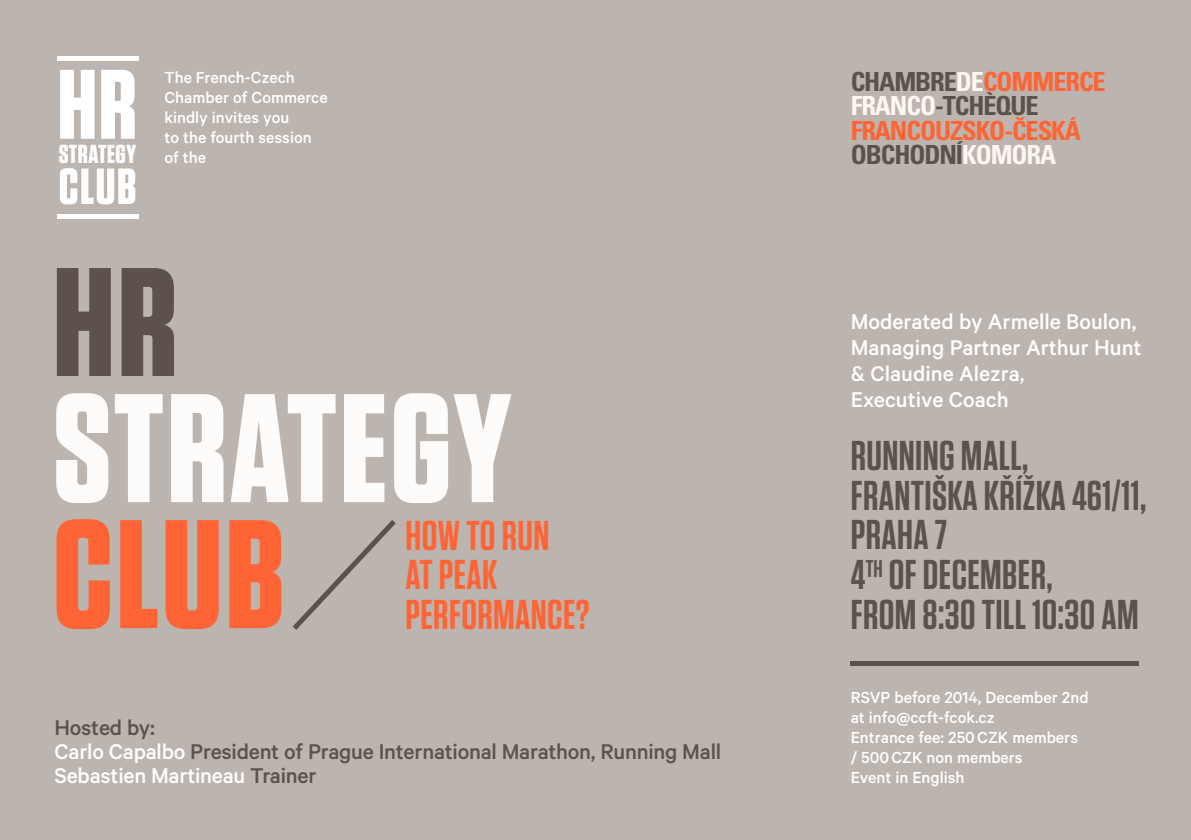
<style>
.page{position:relative;width:1191px;height:840px;background:#fff}
.page>*{position:absolute;margin:0;border:0;box-sizing:border-box;transform-origin:0 0}
.t1{font:700 154px "Tungsten";letter-spacing:.02em;color:#fefcfa}
.t2{font:700 154px "Tungsten";color:#ff6434}
.t3{font:700 154px "Tungsten";color:#5c514b}
.t4{font:700 50.6px "Tungsten";color:#fff}
.t5{font:600 41.6px/39.8px "Tungsten";letter-spacing:.01em;color:#5c514b}
.t6{font:600 41.6px/39.8px "Tungsten";letter-spacing:.01em;color:#ff6434}
.t7{font:700 condensed 26.4px/24.4px "Univers CE";letter-spacing:-.04em;color:#ff6434}
.t8{font:700 26px "Tungsten";letter-spacing:.02em;color:#fff}
.t9{font:500 24px/24px "Calibre";letter-spacing:-.01em;color:#5c514b}
.t10{font:500 24px/26px "Calibre";color:#fff}
.t11{font:500 18px/20px "Calibre";color:#fff}
.s1{font-family:"Calibre";font-weight:500;font-size:18px}
.s2{color:#fff}
.s3{color:#5c514b}
.s4{color:#fdf7f2}
</style>
<div class="page">
<div style="left:0;top:0;width:1191px;height:839px;background:#bcb4af"></div>
<div style="left:850px;top:660px;width:288px;height:5px;background:#5c514b"></div>
<svg style="left:101px;top:70px;width:34px;height:69px;background:#f4f3f2"></svg>
<hr style="left:57px;top:214px;width:81px;height:4px;background:#fff">
<hr style="left:57px;top:57px;width:81px;height:4px;background:#fff">
<svg style="left:292px;top:520px;width:104px;height:110px"></svg>
<svg style="left:60px;top:70px;width:35px;height:69px"></svg>
<p class="t11" style="left:164px;top:66px;width:165px">The French-Czech<br>Chamber of Commerce kindly invites you<br>to the fourth session</p>
<h3 class="t8" style="left:59px;top:140px;width:149px">STRATEGY <span class="s1">of the</span></h3>
<h2 class="t4" style="left:59px;top:159px;width:79px">CLUB</h2>
<h1 class="t3" style="left:53px;top:240px;width:126px">HR</h1>
<h1 class="t1" style="left:53px;top:366px;width:459px">STRATEGY</h1>
<h1 class="t2" style="left:53px;top:492px;width:233px">CLUB</h1>
<h3 class="t6" style="left:405px;top:515px;width:186px">HOW TO RUN<br>AT PEAK<br>PERFORMANCE?</h3>
<h3 class="t9" style="left:54px;top:714px;width:668px">Hosted by:<br><span class="s2">Carlo Capalbo</span> President of Prague International Marathon, Running Mall<br><span class="s2">Sebastien Martineau</span> Trainer</h3>
<h3 class="t7" style="left:850px;top:70px;width:256px"><span class="s3">CHAMBRE</span><span class="s4">DE</span>COMMERCE<br><span class="s4">FRANCO</span><span class="s3">-TCHÈQUE<br></span>FRANCOUZSKO-ČESKÁ<br><span class="s3">OBCHODNÍ</span><span class="s4">KOMORA</span></h3>
<h3 class="t10" style="left:850px;top:308px;width:292px">Moderated by Armelle Boulon,<br>Managing Partner Arthur Hunt &amp; Claudine Alezra,<br>Executive Coach</h3>
<h3 class="t5" style="left:850px;top:436px;width:297px">RUNNING MALL,<br>FRANTIŠKA KŘÍŽKA 461/11,<br>PRAHA 7<br>4<sup>TH</sup> OF DECEMBER,<br>FROM 8:30 TILL 10:30 AM</h3>
<p class="t11" style="left:850px;top:686px;width:239px">RSVP before 2014, December 2nd at info@ccft-fcok.cz<br>Entrance fee: 250CZK members / 500CZK non members<br>Event in English</p>
</div>
